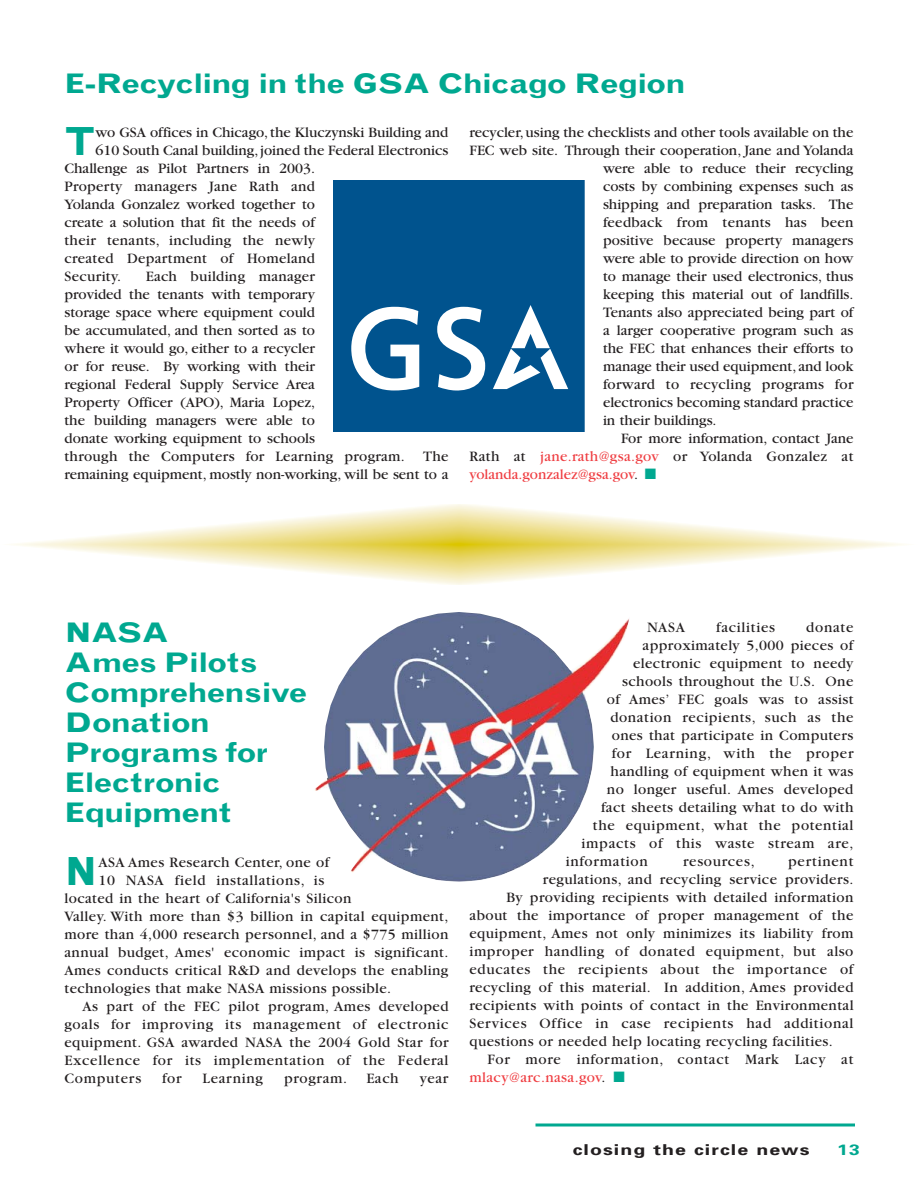
<style>
.page{position:relative;width:918px;height:1188px;background:#fff}
.page>*{position:absolute;margin:0;border:0;box-sizing:border-box;transform-origin:0 0}
.t1{font:700 38.85px "Grotesque";color:#00a890}
.t2{font:700 27px/30px "Grotesque";letter-spacing:-.04em;color:#00a890;scale:1.2 1}
.t3{font:15px "Garamond";letter-spacing:.02em;color:#231f20}
.t4{font:15px/18px "Garamond";color:#231f20}
.t5{font:15px "Garamond";letter-spacing:.05em;color:#231f20}
.t6{font:15px "Garamond";letter-spacing:.04em;color:#231f20}
.t7{font:15px "Garamond";letter-spacing:.045em;color:#231f20}
.t8{font:15px "Garamond";color:#ef3e42}
.t9{font:700 15px "Univers";letter-spacing:.055em;color:#231f20;scale:1.3 1}
.t10{font:15px "Garamond";letter-spacing:.025em;color:#ef3e42}
.t11{font:700 15px "Univers";color:#00a890;scale:1.3 1}
.s1{color:#ef3e42}
.s2{color:#231f20}
.s3{color:#00a890}
</style>
<div class="page">
<hr style="left:536px;top:1124px;width:319px;height:2px;background:#00a890">
<svg style="left:63px;top:508px;width:792px;height:73px"></svg>
<svg style="left:74px;top:509px;width:770px;height:71px"></svg>
<svg style="left:85px;top:510px;width:748px;height:69px"></svg>
<svg style="left:95px;top:511px;width:728px;height:67px"></svg>
<svg style="left:97px;top:512px;width:724px;height:66px"></svg>
<svg style="left:108px;top:512px;width:702px;height:65px"></svg>
<svg style="left:113px;top:513px;width:692px;height:63px"></svg>
<svg style="left:333px;top:180px;width:252px;height:252px;background:#1b659a"></svg>
<img style="left:315px;top:612px;width:314px;height:270px">
<h2 class="t2" style="left:64px;top:71px;width:519px">E-Recycling in the GSA Chicago Region</h2>
<h1 class="t1" style="left:64px;top:127px;width:33px">T</h1>
<p class="t4" style="left:95px;top:125px;width:355px">wo GSA offices in Chicago, the Kluczynski Building and</p>
<p class="t4" style="left:470px;top:125px;width:385px">recycler,using the checklists and other tools available on the</p>
<p class="t4" style="left:470px;top:143px;width:386px">FEC web site. Through their cooperation, Jane and Yolanda</p>
<p class="t4" style="left:603px;top:161px;width:252px">were able to reduce their recycling</p>
<p class="t4" style="left:603px;top:179px;width:252px">costs by combining expenses such as</p>
<p class="t4" style="left:603px;top:197px;width:252px">shipping and preparation tasks. The</p>
<p class="t3" style="left:603px;top:217px;width:252px">feedback from tenants has been</p>
<p class="t3" style="left:603px;top:235px;width:252px">positive because property managers</p>
<p class="t4" style="left:603px;top:251px;width:252px">were able to provide direction on how</p>
<p class="t4" style="left:603px;top:269px;width:252px">to manage their used electronics, thus</p>
<p class="t4" style="left:603px;top:287px;width:252px">keeping this material out of landfills.</p>
<p class="t4" style="left:603px;top:305px;width:252px">Tenants also appreciated being part of</p>
<p class="t4" style="left:603px;top:323px;width:252px">a larger cooperative program such as</p>
<p class="t4" style="left:603px;top:341px;width:252px">the FEC that enhances their efforts to</p>
<p class="t4" style="left:603px;top:359px;width:252px">manage their used equipment,and look</p>
<p class="t3" style="left:603px;top:379px;width:252px">forward to recycling programs for</p>
<p class="t4" style="left:603px;top:395px;width:252px">electronics becoming standard practice</p>
<p class="t4" style="left:603px;top:413px;width:115px">in their buildings.</p>
<p class="t4" style="left:621px;top:431px;width:234px">For more information, contact Jane</p>
<p class="t3" style="left:470px;top:451px;width:386px">Rath at <span class="s1">jane.rath@gsa.gov</span> or Yolanda Gonzalez at</p>
<p class="t8" style="left:470px;top:469px;width:188px">yolanda.gonzalez@gsa.gov<span class="s2">.</span> <span class="s3">■</span></p>
<p class="t4" style="left:95px;top:143px;width:355px">610 South Canal building,joined the Federal Electronics</p>
<p class="t4" style="left:64px;top:161px;width:252px">Challenge as Pilot Partners in 2003.</p>
<p class="t3" style="left:64px;top:181px;width:252px">Property managers Jane Rath and</p>
<p class="t4" style="left:64px;top:197px;width:252px">Yolanda Gonzalez worked together to</p>
<p class="t4" style="left:64px;top:215px;width:252px">create a solution that fit the needs of</p>
<p class="t3" style="left:64px;top:235px;width:252px">their tenants, including the newly</p>
<p class="t3" style="left:64px;top:253px;width:252px">created Department of Homeland</p>
<p class="t3" style="left:64px;top:271px;width:58px">Security.</p>
<p class="t4" style="left:64px;top:269px;width:386px;text-indent:81px">Each building manager<br>provided the tenants with temporary<br>storage space where equipment could<br>be accumulated, and then sorted as to<br>where it would go, either to a recycler<br>or for reuse. By working with their<br>regional Federal Supply Service Area<br>Property Officer (APO), Maria Lopez,<br>the building managers were able to<br>donate working equipment to schools<br>through the Computers for Learning program. The remaining equipment, mostly non-working, will be sent to a</p>
<h2 class="t2" style="left:64px;top:620px;width:204px">NASA<br>Ames Pilots<br>Comprehensive<br>Donation<br>Programs for<br>Electronic<br>Equipment</h2>
<h1 class="t1" style="left:64px;top:857px;width:35px">N</h1>
<p class="t3" style="left:98px;top:857px;width:232px">ASA Ames Research Center, one of</p>
<p class="t7" style="left:98px;top:875px;width:227px">10 NASA field installations, is</p>
<p class="t3" style="left:64px;top:893px;width:289px">located in the heart of California's Silicon</p>
<p class="t3" style="left:64px;top:911px;width:386px">Valley. With more than $3 billion in capital equipment,</p>
<p class="t3" style="left:64px;top:929px;width:386px">more than 4,000 research personnel, and a $775 million</p>
<p class="t3" style="left:64px;top:947px;width:386px">annual budget, Ames' economic impact is significant.</p>
<p class="t3" style="left:64px;top:965px;width:386px">Ames conducts critical R&amp;D and develops the enabling</p>
<p class="t3" style="left:64px;top:983px;width:328px">technologies that make NASA missions possible.</p>
<p class="t3" style="left:82px;top:1001px;width:368px">As part of the FEC pilot program, Ames developed</p>
<p class="t5" style="left:64px;top:1019px;width:386px">goals for improving its management of electronic</p>
<p class="t3" style="left:64px;top:1037px;width:386px">equipment. GSA awarded NASA the 2004 Gold Star for</p>
<p class="t5" style="left:64px;top:1055px;width:386px">Excellence for its implementation of the Federal</p>
<p class="t5" style="left:64px;top:1073px;width:78px">Computers</p>
<p class="t3" style="left:162px;top:1073px;width:21px">for</p>
<p class="t5" style="left:203px;top:1073px;width:62px">Learning</p>
<p class="t7" style="left:284px;top:1073px;width:65px">program.</p>
<p class="t3" style="left:366px;top:1073px;width:34px">Each</p>
<p class="t3" style="left:420px;top:1073px;width:30px">year</p>
<p class="t3" style="left:647px;top:622px;width:40px">NASA</p>
<p class="t5" style="left:716px;top:622px;width:60px">facilities</p>
<p class="t3" style="left:806px;top:622px;width:49px">donate</p>
<p class="t3" style="left:643px;top:640px;width:212px">approximately 5,000 pieces of</p>
<p class="t3" style="left:633px;top:658px;width:222px">electronic equipment to needy</p>
<p class="t3" style="left:622px;top:676px;width:233px">schools throughout the U.S. One</p>
<p class="t3" style="left:607px;top:694px;width:248px">of Ames’ FEC goals was to assist</p>
<p class="t6" style="left:610px;top:712px;width:245px">donation recipients, such as the</p>
<p class="t3" style="left:612px;top:730px;width:243px">ones that participate in Computers</p>
<p class="t5" style="left:612px;top:748px;width:243px">for Learning, with the proper</p>
<p class="t3" style="left:611px;top:766px;width:244px">handling of equipment when it was</p>
<p class="t3" style="left:607px;top:784px;width:248px">no longer useful. Ames developed</p>
<p class="t3" style="left:601px;top:802px;width:254px">fact sheets detailing what to do with</p>
<p class="t6" style="left:593px;top:820px;width:262px">the equipment, what the potential</p>
<p class="t5" style="left:581px;top:838px;width:274px">impacts of this waste stream are,</p>
<p class="t5" style="left:566px;top:856px;width:84px">information</p>
<p class="t7" style="left:683px;top:856px;width:73px">resources,</p>
<p class="t5" style="left:788px;top:856px;width:67px">pertinent</p>
<p class="t3" style="left:543px;top:874px;width:312px">regulations, and recycling service providers.</p>
<p class="t3" style="left:506px;top:892px;width:349px">By providing recipients with detailed information</p>
<p class="t3" style="left:469px;top:910px;width:385px">about the importance of proper management of the</p>
<p class="t3" style="left:469px;top:928px;width:385px">equipment, Ames not only minimizes its liability from</p>
<p class="t6" style="left:469px;top:946px;width:386px">improper handling of donated equipment, but also</p>
<p class="t5" style="left:469px;top:964px;width:386px">educates the recipients about the importance of</p>
<p class="t3" style="left:469px;top:982px;width:386px">recycling of this material. In addition, Ames provided</p>
<p class="t3" style="left:469px;top:1000px;width:386px">recipients with points of contact in the Environmental</p>
<p class="t5" style="left:469px;top:1018px;width:386px">Services Office in case recipients had additional</p>
<p class="t3" style="left:469px;top:1036px;width:365px">questions or needed help locating recycling facilities.</p>
<p class="t5" style="left:487px;top:1054px;width:368px">For more information, contact Mark Lacy at</p>
<p class="t10" style="left:469px;top:1072px;width:157px">mlacy@arc.nasa.gov<span class="s2">.</span> <span class="s3">■</span></p>
<p class="t9" style="left:573px;top:1144px;width:184px">closing the circle news</p>
<p class="t11" style="left:837px;top:1144px;width:19px">13</p>
</div>
